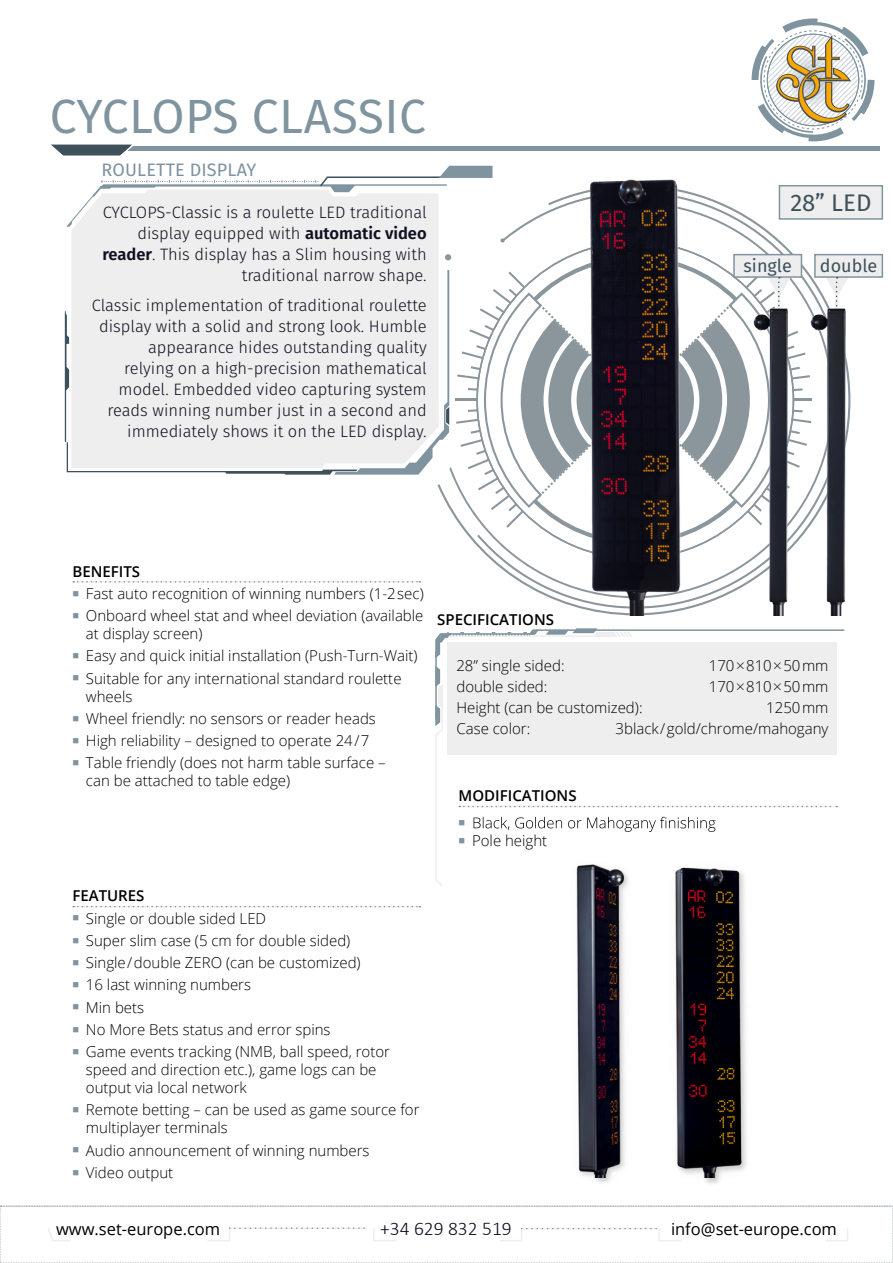
<style>
.page{position:relative;width:893px;height:1263px;background:#fff}
.page>*{position:absolute;margin:0;border:0;box-sizing:border-box;transform-origin:0 0}
.t1{font:48px "Fira Sans";letter-spacing:.01em;color:#80949f}
.t2{font:24px "Fira Sans";color:#3e515b}
.t3{font:300 19.5px "Calibri";color:#0f1020}
.t4{font:18px "Fira Sans";letter-spacing:.01em;color:#7f919f}
.t5{font:18px "Fira Sans";color:#3e515b}
.t6{font:300 16.5px/21px "Fira Sans";color:#0f1020;text-align:right}
.t7{font:16.5px "Open Sans";color:#000}
.t8{font:300 15px/22.2px "Open Sans";color:#000}
.t9{font:600 15px "Open Sans";color:#000}
.s1{font-weight:600}
</style>
<div class="page">
<div style="left:752px;top:18px;width:122px;height:123px;border:7px dashed #80949f;border-radius:50%"></div>
<div style="left:755px;top:22px;width:116px;height:116px;border:3px dashed #80949f;border-radius:50%"></div>
<svg style="left:759px;top:35px;width:108px;height:99px"></svg>
<div style="left:70px;top:146px;width:809px;height:5px;background:#80949f"></div>
<svg style="left:51px;top:144px;width:82px;height:12px"></svg>
<div style="left:71px;top:227px;width:366px;height:27px;background:#eee"></div>
<svg style="left:66px;top:166px;width:426px;height:61px"></svg>
<hr style="left:435px;top:650px;width:2px;height:69px;background:#80949f">
<hr style="left:536px;top:629px;width:308px;height:2px;background:#80949f">
<svg style="left:435px;top:666px;width:8px;height:220px"></svg>
<svg style="left:435px;top:628px;width:198px;height:30px"></svg>
<svg style="left:437px;top:185px;width:413px;height:69px"></svg>
<svg style="left:449px;top:202px;width:384px;height:101px"></svg>
<div style="left:448px;top:642px;width:389px;height:113px;background:#eee"></div>
<div style="left:815px;top:255px;width:67px;height:22px;background:#eee"></div>
<div style="left:814px;top:254px;width:69px;height:24px;border:2px solid #80949f"></div>
<svg style="left:824px;top:276px;width:25px;height:27px"></svg>
<img style="left:807px;top:303px;width:44px;height:312px">
<img style="left:750px;top:603px;width:49px;height:12px">
<hr style="left:72px;top:906px;width:348px;height:1px;background:#eee">
<svg style="left:73px;top:906px;width:347px;height:1px"></svg>
<svg style="left:459px;top:806px;width:378px;height:1px"></svg>
<div style="left:779px;top:186px;width:103px;height:33px;background:#eee"></div>
<div style="left:779px;top:185px;width:104px;height:35px;border:2px solid #80949f"></div>
<img style="left:572px;top:179px;width:125px;height:436px">
<img style="left:576px;top:864px;width:52px;height:314px">
<svg style="left:675px;top:867px;width:72px;height:317px;background:#373235"></svg>
<svg style="left:826px;top:1228px;width:22px;height:13px"></svg>
<svg style="left:48px;top:1228px;width:22px;height:13px"></svg>
<svg style="left:0;top:1206px;width:893px;height:1px"></svg>
<svg style="left:500px;top:1227px;width:181px;height:14px"></svg>
<svg style="left:208px;top:1227px;width:188px;height:14px"></svg>
<svg style="left:474px;top:817px;width:241px;height:15px"></svg>
<svg style="left:65px;top:254px;width:746px;height:349px"></svg>
<h1 class="t1" style="left:50px;top:80px;width:378px">CYCLOPS CLASSIC</h1>
<p class="t4" style="left:102px;top:157px;width:156px">ROULETTE DISPLAY</p>
<p class="t6" style="left:102px;top:202px;width:326px">CYCLOPS-Classic is a roulette LED traditional display equipped with <span class="s1">automatic video reader</span>. This display has a Slim housing with traditional narrow shape.</p>
<p class="t6" style="left:92px;top:295px;width:336px">Classic implementation of traditional roulette display with a solid and strong look. Humble appearance hides outstanding quality<br>relying on a high-precision mathematical model. Embedded video capturing system reads winning number just in a second and immediately shows it on the LED display.</p>
<h2 class="t2" style="left:790px;top:184px;width:83px">28” LED</h2>
<p class="t5" style="left:744px;top:252px;width:50px">single</p>
<p class="t5" style="left:820px;top:252px;width:59px">double</p>
<p class="t9" style="left:72px;top:560px;width:69px">BENEFITS</p>
<p class="t8" style="left:86px;top:582px;width:339px">Fast auto recognition of winning numbers (1-2 sec)<br>Onboard wheel stat and wheel deviation (available</p>
<p class="t8" style="left:86px;top:622px;width:333px">at display screen)<br>Easy and quick initial installation (Push-Turn-Wait)<br>Suitable for any international standard roulette</p>
<p class="t8" style="left:86px;top:685px;width:301px">wheels<br>Wheel friendly: no sensors or reader heads High reliability – designed to operate 24 / 7<br>Table friendly (does not harm table surface –</p>
<p class="t8" style="left:86px;top:769px;width:206px">can be attached to table edge)</p>
<p class="t9" style="left:437px;top:609px;width:118px">SPECIFICATIONS</p>
<p class="t8" style="left:456px;top:654px;width:110px">28” single sided:</p>
<p class="t8" style="left:709px;top:654px;width:121px">170 × 810 × 50 mm</p>
<p class="t8" style="left:456px;top:675px;width:93px">double sided:</p>
<p class="t8" style="left:709px;top:675px;width:121px">170 × 810 × 50 mm</p>
<p class="t8" style="left:456px;top:696px;width:188px">Height (can be customized):</p>
<p class="t8" style="left:766px;top:696px;width:64px">1250 mm</p>
<p class="t8" style="left:456px;top:717px;width:75px">Case color:</p>
<p class="t8" style="left:615px;top:717px;width:214px">3black / gold/chrome/mahogany</p>
<p class="t9" style="left:459px;top:785px;width:120px">MODIFICATIONS</p>
<p class="t8" style="left:472px;top:829px;width:77px">Pole height</p>
<p class="t9" style="left:72px;top:885px;width:74px">FEATURES</p>
<p class="t8" style="left:86px;top:907px;width:306px">Single or double sided LED<br>Super slim case (5 cm for double sided)<br>Single / double ZERO (can be customized)<br>16 last winning numbers<br>Min bets<br>No More Bets status and error spins<br>Game events tracking (NMB, ball speed, rotor</p>
<p class="t8" style="left:86px;top:1060px;width:292px;line-height:18px">speed and direction etc.), game logs can be output via local network</p>
<p class="t8" style="left:86px;top:1100px;width:335px;line-height:18px">Remote betting – can be used as game source for multiplayer terminals</p>
<p class="t8" style="left:86px;top:1139px;width:285px">Audio announcement of winning numbers<br>Video output</p>
<p class="t7" style="left:56px;top:1217px;width:166px">www.set-europe.com</p>
<h3 class="t3" style="left:380px;top:1220px;width:133px">+34 629 832 519</h3>
<p class="t7" style="left:671px;top:1217px;width:167px">info@set-europe.com</p>
</div>
